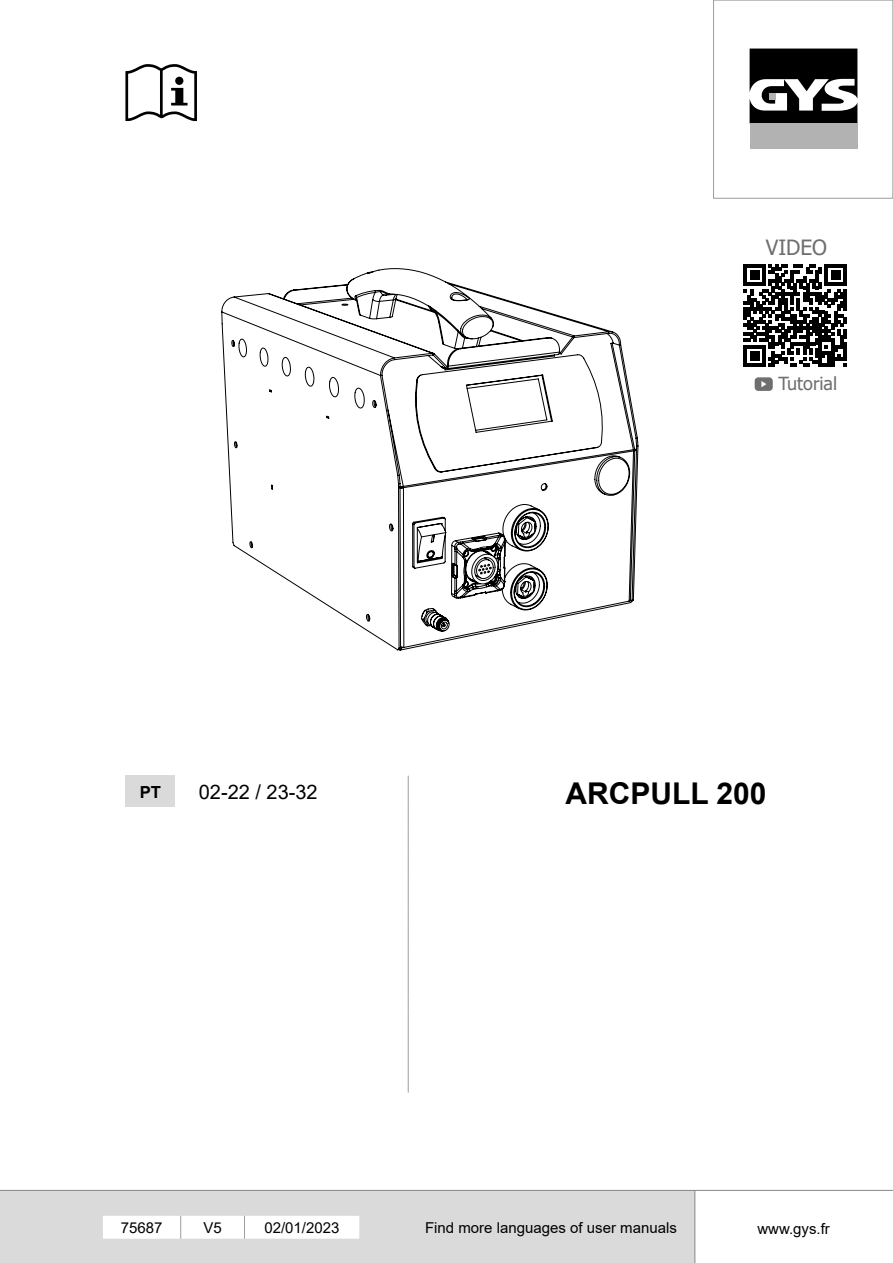
<style>
.page{position:relative;width:893px;height:1263px;background:#fff}
.page>*{position:absolute;margin:0;border:0;box-sizing:border-box;transform-origin:0 0}
.t1{font:700 30px "Arial";color:#000}
.t2{font:21px "Tahoma";color:#706f6f}
.t3{font:19.95px "Arial";color:#000}
.t4{font:18px "Tahoma";color:#706f6f}
.t5{font:700 16.65px "Arial";color:#000}
.t6{font:15px "Arial";color:#000}
</style>
<div class="page">
<div style="left:0;top:1191px;width:694px;height:72px;background:#dadada"></div>
<div style="left:750px;top:123px;width:107px;height:26px;background:#b3b2b2"></div>
<svg style="left:750px;top:49px;width:107px;height:74px"></svg>
<div style="left:713px;top:0;width:180px;height:198px;border:1px solid #9d9d9c"></div>
<svg style="left:125px;top:64px;width:72px;height:57px"></svg>
<div style="left:175px;top:77px;width:8px;height:8px;background:#000;border-radius:50%"></div>
<hr style="left:0;top:1190px;width:893px;height:1px;background:#878787">
<hr style="left:694px;top:1190px;width:1px;height:73px;background:#878787">
<div style="left:125px;top:776px;width:50px;height:31px;background:#dadada"></div>
<hr style="left:408px;top:776px;width:1px;height:31px;background:#9d9d9c">
<svg style="left:408px;top:807px;width:1px;height:17px"></svg>
<hr style="left:408px;top:824px;width:1px;height:32px;background:#9d9d9c">
<svg style="left:408px;top:856px;width:1px;height:17px"></svg>
<hr style="left:408px;top:873px;width:1px;height:31px;background:#9d9d9c">
<svg style="left:408px;top:904px;width:1px;height:60px"></svg>
<hr style="left:408px;top:964px;width:1px;height:31px;background:#9d9d9c">
<svg style="left:408px;top:995px;width:1px;height:17px"></svg>
<hr style="left:408px;top:1012px;width:1px;height:32px;background:#9d9d9c">
<svg style="left:408px;top:1044px;width:1px;height:17px"></svg>
<hr style="left:408px;top:1061px;width:1px;height:31px;background:#9d9d9c">
<div style="left:103px;top:1216px;width:256px;height:23px;background:#fff"></div>
<svg style="left:221px;top:268px;width:417px;height:382px"></svg>
<svg style="left:755px;top:377px;width:18px;height:14px"></svg>
<svg style="left:744px;top:264px;width:102px;height:103px"></svg>
<h2 class="t2" style="left:766px;top:233px;width:63px">VIDEO</h2>
<p class="t4" style="left:778px;top:371px;width:60px">Tutorial</p>
<p class="t5" style="left:140px;top:780px;width:23px">PT</p>
<h3 class="t3" style="left:199px;top:778px;width:120px">02-22 / 23-32</h3>
<h1 class="t1" style="left:565px;top:772px;width:203px">ARCPULL 200</h1>
<p class="t6" style="left:121px;top:1217px;width:43px">75687</p>
<p class="t6" style="left:203px;top:1217px;width:20px">V5</p>
<p class="t6" style="left:264px;top:1217px;width:77px">02/01/2023</p>
<p class="t6" style="left:425px;top:1217px;width:253px">Find more languages of user manuals</p>
<p class="t6" style="left:757px;top:1218px;width:74px">www.gys.fr</p>
</div>
